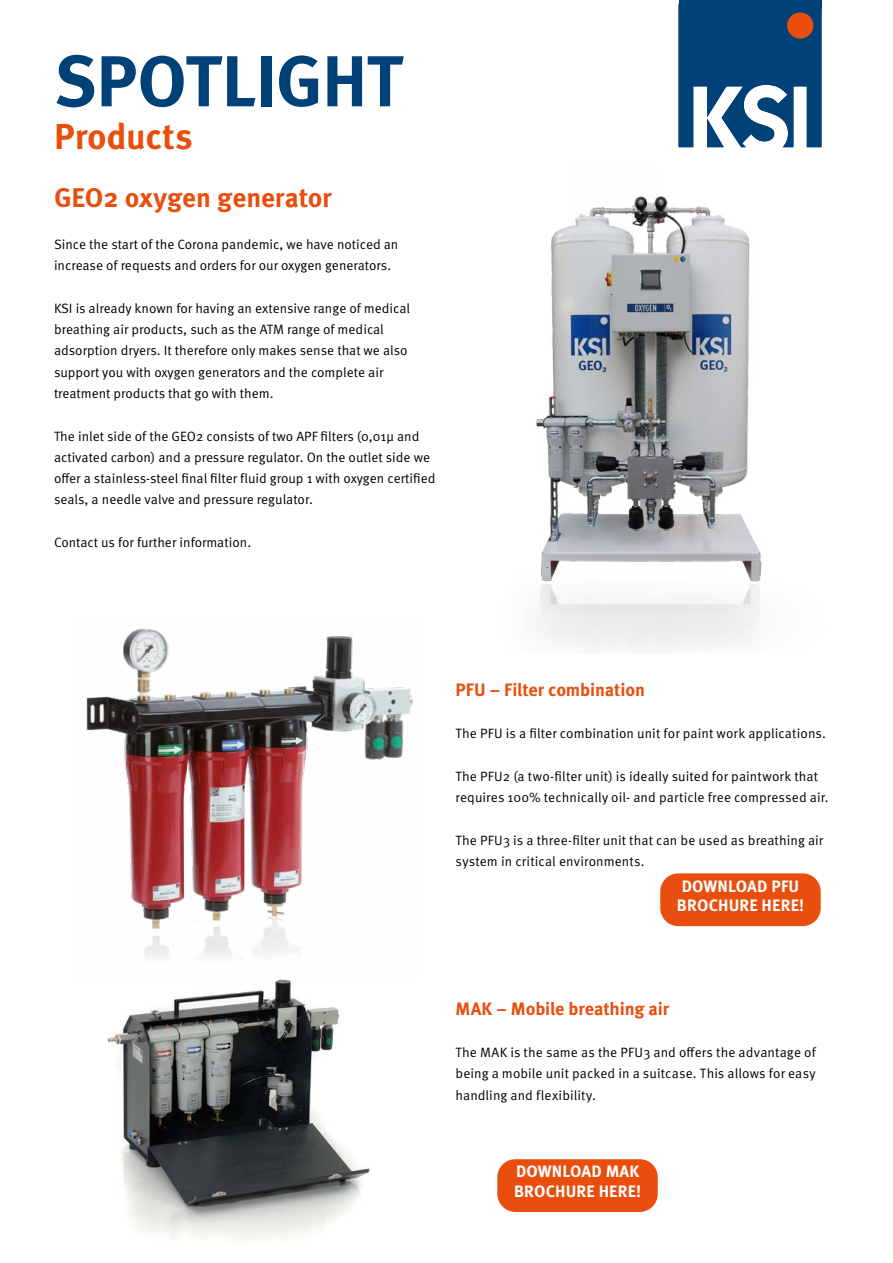
<style>
.page{position:relative;width:893px;height:1263px;background:#fff}
.page>*{position:absolute;margin:0;border:0;box-sizing:border-box;transform-origin:0 0}
.t1{font:700 72px "Meta OT";letter-spacing:-.01em;color:#004177}
.t2{font:700 36px "Meta OT";letter-spacing:-.005em;color:#e94e0f}
.t3{font:700 27px "Meta OT";letter-spacing:-.005em;color:#e94e0f}
.t4{font:700 18px "Meta OT";letter-spacing:-.01em;color:#e94e0f}
.t5{font:700 16.5px/19.8px "Meta OT";letter-spacing:.01em;color:#fff}
.t6{font:13.5px/21.3px "Meta OT";color:#000}
</style>
<div class="page">
<div style="left:679px;top:0;width:142px;height:9px;background:#004177"></div>
<svg style="left:679px;top:9px;width:142px;height:138px"></svg>
<div style="left:787px;top:12px;width:26px;height:27px;background:#e94e0f;border-radius:50%"></div>
<img style="left:536px;top:196px;width:226px;height:453px">
<img style="left:107px;top:979px;width:263px;height:262px">
<img style="left:86px;top:628px;width:327px;height:330px">
<div style="left:497px;top:1159px;width:161px;height:53px;background:#e94e0f;border-radius:18px"></div>
<div style="left:660px;top:873px;width:161px;height:53px;background:#e94e0f;border-radius:18px"></div>
<h1 class="t1" style="left:54px;top:36px;width:350px">SPOTLIGHT</h1>
<h2 class="t2" style="left:54px;top:114px;width:140px">Products</h2>
<h3 class="t3" style="left:54px;top:180px;width:279px">GEO2 oxygen generator</h3>
<p class="t6" style="left:54px;top:234px;width:346px">Since the start of the Corona pandemic, we have noticed an increase of requests and orders for our oxygen generators.</p>
<p class="t6" style="left:54px;top:298px;width:358px">KSI is already known for having an extensive range of medical breathing air products, such as the ATM range of medical adsorption dryers. It therefore only makes sense that we also support you with oxygen generators and the complete air treatment products that go with them.</p>
<p class="t6" style="left:54px;top:425px;width:383px">The inlet side of the GEO2 consists of two APF filters (0,01μ and activated carbon) and a pressure regulator. On the outlet side we offer a stainless-steel final filter fluid group 1 with oxygen certified seals, a needle valve and pressure regulator.</p>
<p class="t6" style="left:54px;top:532px;width:199px">Contact us for further information.</p>
<h3 class="t4" style="left:455px;top:678px;width:191px">PFU – Filter combination</h3>
<p class="t6" style="left:455px;top:723px;width:372px">The PFU is a filter combination unit for paint work applications.</p>
<p class="t6" style="left:455px;top:765px;width:375px">The PFU2 (a two-filter unit) is ideally suited for paintwork that requires 100% technically oil- and particle free compressed air.</p>
<p class="t6" style="left:455px;top:829px;width:369px">The PFU3 is a three-filter unit that can be used as breathing air system in critical environments.</p>
<p class="t5" style="left:677px;top:876px;width:129px">DOWNLOAD PFU<br>BROCHURE HERE!</p>
<h3 class="t4" style="left:455px;top:997px;width:215px">MAK – Mobile breathing air</h3>
<p class="t6" style="left:455px;top:1042px;width:362px;text-align:justify">The MAK is the same as the PFU3 and offers the advantage of being a mobile unit packed in a suitcase. This allows for easy handling and flexibility.</p>
<p class="t5" style="left:514px;top:1162px;width:129px">DOWNLOAD MAK<br>BROCHURE HERE!</p>
</div>
